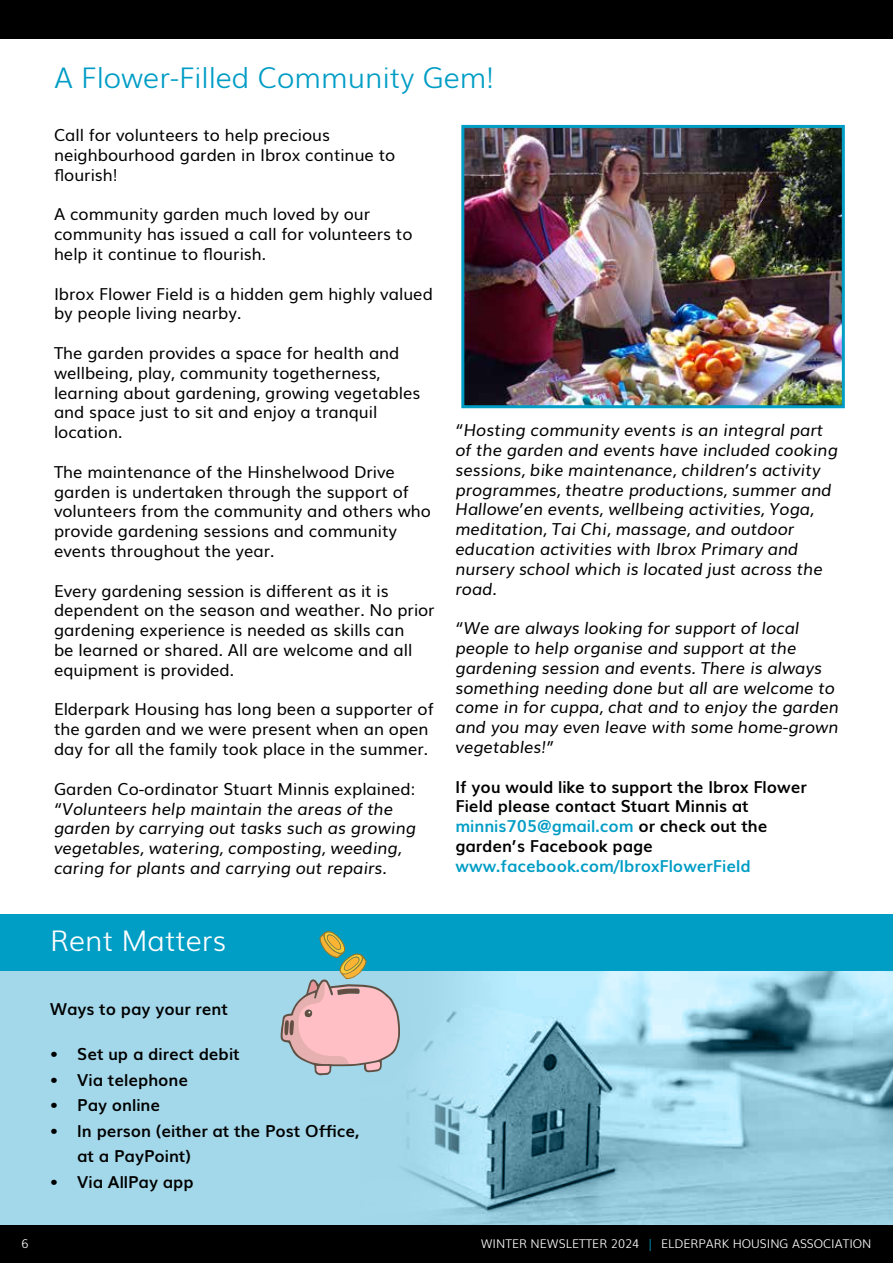
<style>
.page{position:relative;width:893px;height:1263px;background:#fff}
.page>*{position:absolute;margin:0;border:0;box-sizing:border-box;transform-origin:0 0}
.t1{font:300 28.5px "Muli";color:#009dc5}
.t2{font:300 28.5px "Muli";color:#fff}
.t3{font:22.5px "Muli";color:#fff}
.t4{font:16.5px/19.8px "Muli";color:#000}
.t5{font:italic 16.5px/19.8px "Muli";color:#000}
.t6{font:700 16.5px/19.8px "Muli";color:#000}
.t7{font:700 16.5px "Muli";color:#009dc5}
.t8{font:300 12px "Muli";color:#fff}
.s1{color:#009dc5}
</style>
<div class="page">
<div style="left:0;top:0;width:893px;height:38px;background:#000"></div>
<div style="left:0;top:1225px;width:893px;height:38px;background:#000"></div>
<img style="left:465px;top:129px;width:376px;height:275px">
<div style="left:461px;top:125px;width:384px;height:283px;border:3px solid #009dc5"></div>
<div style="left:0;top:966px;width:893px;height:259px;background:#a3d8ea"></div>
<img style="left:404px;top:971px;width:489px;height:254px">
<div style="left:0;top:914px;width:893px;height:57px;background:#009dc5"></div>
<svg style="left:281px;top:931px;width:119px;height:144px"></svg>
<h1 class="t1" style="left:54px;top:55px;width:441px">A Flower-Filled Community Gem!</h1>
<p class="t4" style="left:54px;top:124px;width:343px">Call for volunteers to help precious neighbourhood garden in Ibrox continue to flourish!</p>
<p class="t4" style="left:54px;top:203px;width:360px">A community garden much loved by our community has issued a call for volunteers to help it continue to flourish.</p>
<p class="t4" style="left:54px;top:282px;width:380px">Ibrox Flower Field is a hidden gem highly valued by people living nearby.</p>
<p class="t4" style="left:54px;top:342px;width:368px">The garden provides a space for health and wellbeing, play, community togetherness, learning about gardening, growing vegetables and space just to sit and enjoy a tranquil location.</p>
<p class="t4" style="left:54px;top:461px;width:378px">The maintenance of the Hinshelwood Drive garden is undertaken through the support of volunteers from the community and others who provide gardening sessions and community events throughout the year.</p>
<p class="t4" style="left:54px;top:579px;width:382px">Every gardening session is different as it is dependent on the season and weather. No prior gardening experience is needed as skills can<br>be learned or shared. All are welcome and all equipment is provided.</p>
<p class="t4" style="left:54px;top:698px;width:381px">Elderpark Housing has long been a supporter of the garden and we were present when an open day for all the family took place in the summer.</p>
<p class="t4" style="left:54px;top:777px;width:363px">Garden Co-ordinator Stuart Minnis explained:</p>
<p class="t5" style="left:54px;top:797px;width:363px">“Volunteers help maintain the areas of the garden by carrying out tasks such as growing vegetables, watering, composting, weeding, caring for plants and carrying out repairs.</p>
<h2 class="t3" style="left:54px;top:919px;width:158px">Useful contact</h2>
<h1 class="t2" style="left:50px;top:918px;width:177px">Rent Matters</h1>
<p class="t6" style="left:50px;top:998px;width:179px">Ways to pay your rent</p>
<p class="t6" style="left:50px;top:1043px;width:191px">• Set up a direct debit</p>
<p class="t6" style="left:50px;top:1069px;width:139px">• Via telephone</p>
<p class="t6" style="left:50px;top:1094px;width:111px">• Pay online</p>
<p class="t6" style="left:77px;top:1117px;width:284px;line-height:25.5px;text-indent:-27px">• In person (either at the Post Office, at a PayPoint)</p>
<p class="t6" style="left:50px;top:1171px;width:145px">• Via AllPay app</p>
<p class="t5" style="left:455px;top:419px;width:384px">“Hosting community events is an integral part of the garden and events have included cooking sessions, bike maintenance, children’s activity programmes, theatre productions, summer and Hallowe’en events, wellbeing activities, Yoga, meditation, Tai Chi, massage, and outdoor education activities with Ibrox Primary and nursery school which is located just across the road.</p>
<p class="t5" style="left:455px;top:617px;width:385px">“We are always looking for support of local people to help organise and support at the gardening session and events. There is always something needing done but all are welcome to come in for cuppa, chat and to enjoy the garden and you may even leave with some home-grown vegetables!”</p>
<p class="t6" style="left:455px;top:776px;width:353px">If you would like to support the Ibrox Flower Field please contact Stuart Minnis at <span class="s1">minnis705@gmail.com</span> or check out the garden’s Facebook page</p>
<p class="t7" style="left:455px;top:853px;width:297px">www.facebook.com/IbroxFlowerField</p>
<p class="t8" style="left:21px;top:1234px;width:9px">6</p>
<p class="t8" style="left:481px;top:1234px;width:392px">WINTER NEWSLETTER 2024 <span class="s1">|</span> ELDERPARK HOUSING ASSOCIATION</p>
</div>
